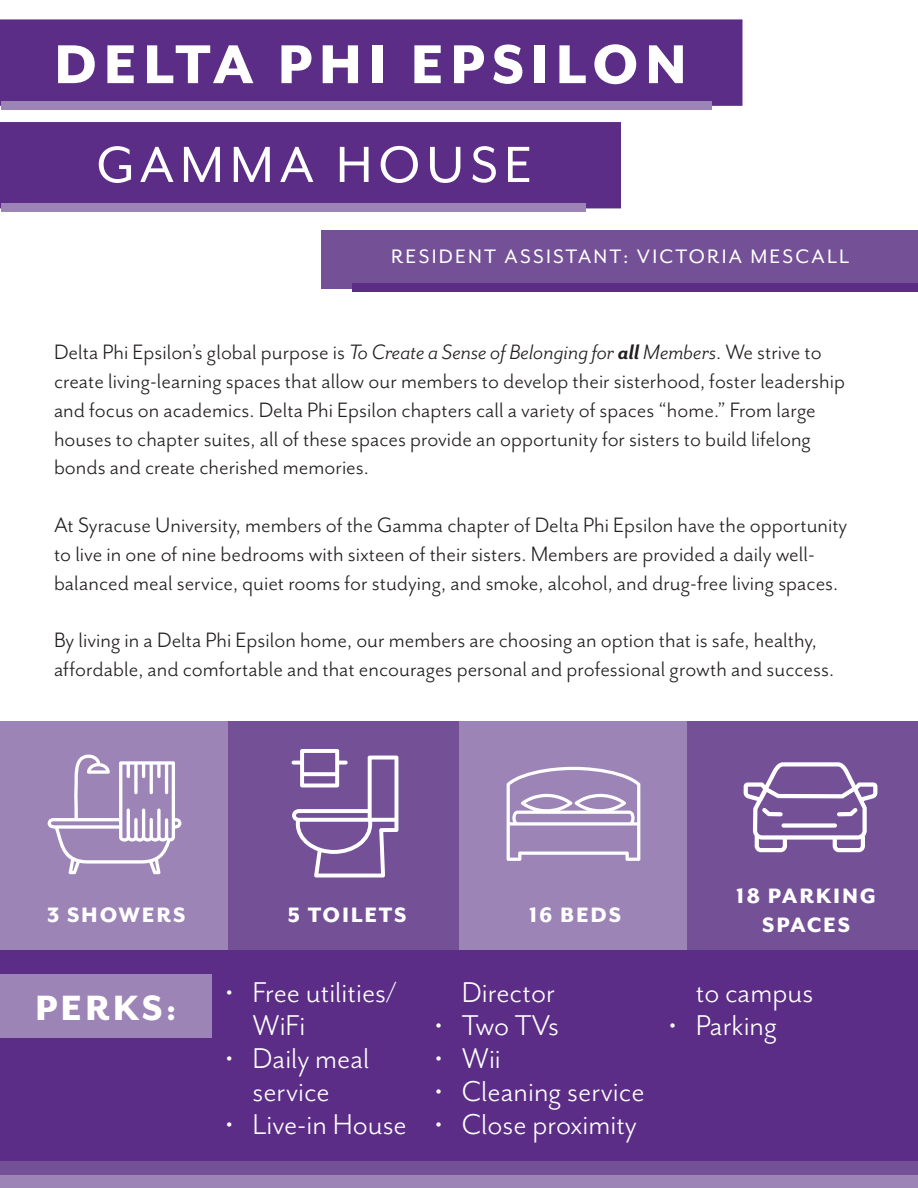
<style>
.page{position:relative;width:918px;height:1188px;background:#fff}
.page>*{position:absolute;margin:0;border:0;box-sizing:border-box;transform-origin:0 0}
.t1{font:800 63px "Mr Eaves San OT";letter-spacing:.1em;color:#fff}
.t2{font:58.5px "Mr Eaves San OT";letter-spacing:.1em;color:#fff}
.t3{font:800 40.5px "Mr Eaves San OT";letter-spacing:.075em;color:#fff}
.t4{font:33px/33px "Mr Eaves San OT";color:#fff}
.t5{font:24px/28.8px "Mr Eaves San OT";color:#231f20}
.t6{font:800 24px/28.8px "Mr Eaves San OT";letter-spacing:.075em;color:#fff;text-align:center}
.t7{font:22.5px "Mr Eaves San OT";letter-spacing:.1em;color:#fff}
.s1{font-style:italic}
.s2{font-weight:700;font-style:italic}
</style>
<div class="page">
<div style="left:0;top:942px;width:918px;height:219px;background:#5b2d86"></div>
<div style="left:0;top:721px;width:230px;height:229px;background:#9c84b6"></div>
<div style="left:0;top:974px;width:212px;height:64px;background:#9c84b6"></div>
<div style="left:229px;top:721px;width:230px;height:229px;background:#745097"></div>
<div style="left:459px;top:721px;width:230px;height:229px;background:#9c84b6"></div>
<div style="left:688px;top:721px;width:230px;height:229px;background:#745097"></div>
<div style="left:0;top:1161px;width:918px;height:15px;background:#745097"></div>
<div style="left:0;top:1176px;width:918px;height:12px;background:#9c84b6"></div>
<div style="left:1px;top:20px;width:741px;height:85px;background:#5b2d86"></div>
<div style="left:0;top:19px;width:742px;height:87px;border:2px solid #5b2d86"></div>
<div style="left:1px;top:123px;width:619px;height:85px;background:#5b2d86"></div>
<div style="left:0;top:122px;width:621px;height:86px;border:2px solid #5b2d86"></div>
<div style="left:322px;top:230px;width:596px;height:58px;background:#745097"></div>
<div style="left:1px;top:204px;width:584px;height:8px;background:#9c84b6"></div>
<div style="left:352px;top:284px;width:566px;height:8px;background:#5b2d86"></div>
<div style="left:1px;top:102px;width:711px;height:8px;background:#9c84b6"></div>
<svg style="left:48px;top:754px;width:133px;height:120px"></svg>
<svg style="left:507px;top:767px;width:133px;height:94px"></svg>
<svg style="left:744px;top:762px;width:133px;height:90px"></svg>
<svg style="left:292px;top:749px;width:106px;height:129px"></svg>
<p class="t1" style="left:54px;top:30px;width:635px">DELTA PHI EPSILON</p>
<p class="t2" style="left:96px;top:133px;width:437px">GAMMA HOUSE</p>
<p class="t7" style="left:391px;top:244px;width:460px">RESIDENT ASSISTANT: VICTORIA MESCALL</p>
<p class="t5" style="left:54px;top:338px;width:793px">Delta Phi Epsilon’s global purpose is <span class="s1">To Create a Sense of Belonging for</span> <span class="s2">all</span> <span class="s1">Members</span>. We strive to create living-learning spaces that allow our members to develop their sisterhood, foster leadership and focus on academics. Delta Phi Epsilon chapters call a variety of spaces “home.” From large houses to chapter suites, all of these spaces provide an opportunity for sisters to build lifelong bonds and create cherished memories.</p>
<p class="t5" style="left:54px;top:511px;width:795px">At Syracuse University, members of the Gamma chapter of Delta Phi Epsilon have the opportunity to live in one of nine bedrooms with sixteen of their sisters. Members are provided a daily well&shy;balanced meal service, quiet rooms for studying, and smoke, alcohol, and drug-free living spaces.</p>
<p class="t5" style="left:54px;top:626px;width:782px">By living in a Delta Phi Epsilon home, our members are choosing an option that is safe, healthy, affordable, and comfortable and that encourages personal and professional growth and success.</p>
<p class="t6" style="left:47px;top:901px;width:140px">3 SHOWERS</p>
<p class="t3" style="left:35px;top:986px;width:143px">PERKS:</p>
<p class="t6" style="left:288px;top:901px;width:120px">5 TOILETS</p>
<p class="t6" style="left:529px;top:901px;width:94px">16 BEDS</p>
<p class="t4" style="left:252px;top:976px;width:145px;text-indent:-27px">• Free utilities/<br>WiFi</p>
<p class="t4" style="left:225px;top:1042px;width:146px;text-align:center">• Daily meal service</p>
<p class="t4" style="left:225px;top:1108px;width:183px">• Live-in House</p>
<p class="t4" style="left:462px;top:976px;width:95px">Director</p>
<p class="t4" style="left:435px;top:1009px;width:126px">• Two TVs</p>
<p class="t4" style="left:435px;top:1042px;width:68px">• Wii</p>
<p class="t4" style="left:435px;top:1075px;width:211px">• Cleaning service</p>
<p class="t4" style="left:435px;top:1108px;width:204px">• Close proximity</p>
<p class="t6" style="left:736px;top:882px;width:141px">18 PARKING<br>SPACES</p>
<p class="t4" style="left:696px;top:976px;width:119px">to campus</p>
<p class="t4" style="left:669px;top:1009px;width:110px">• Parking</p>
</div>
